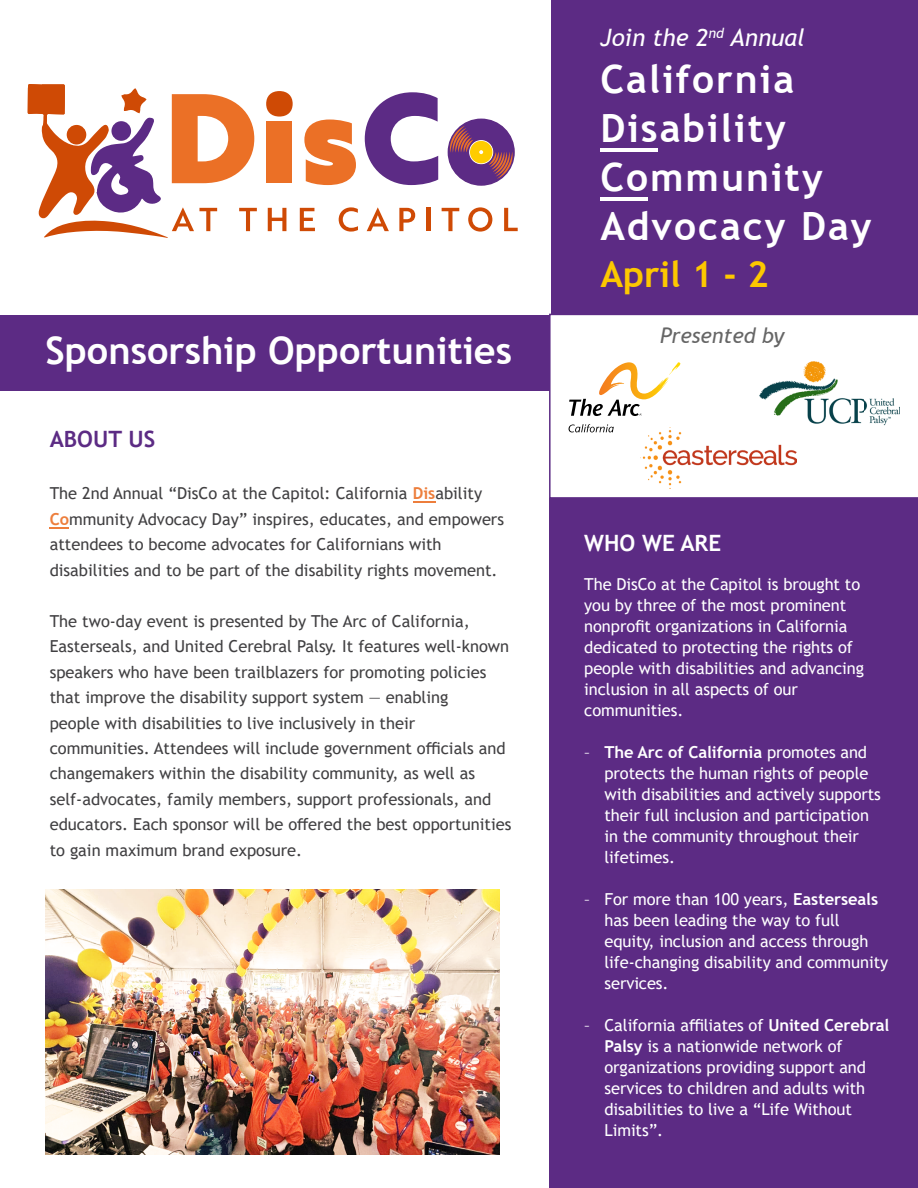
<style>
.page{position:relative;width:918px;height:1188px;background:#fff}
.page>*{position:absolute;margin:0;border:0;box-sizing:border-box;transform-origin:0 0}
.t1{font:700 39px/49.1px "Trebuchet MS";letter-spacing:.05em;color:#fff}
.t2{font:700 37.95px "Trebuchet MS";color:#fff}
.t3{font:700 36px "Trebuchet MS";color:#fdc800}
.t4{font:italic 24px "Trebuchet MS";color:#fff}
.t5{font:700 22.5px "Trebuchet MS";color:#fff}
.t6{font:700 22.5px "Trebuchet MS";color:#5c2b84}
.t7{font:italic 21.3px "Trebuchet MS";color:#666}
.t8{font:16.5px/25.5px "Trebuchet MS";color:#414042}
.t9{font:16.5px/21px "Trebuchet MS";letter-spacing:-.005em;color:#fff}
.s1{font-weight:700;color:#ed7e3c}
.s2{font-weight:700}
</style>
<div class="page">
<div style="left:549px;top:333px;width:369px;height:855px;background:#5c2b84"></div>
<div style="left:551px;top:0;width:367px;height:499px;background:#5c2b84"></div>
<div style="left:549px;top:314px;width:369px;height:184px;background:#fff"></div>
<svg style="left:50px;top:527px;width:19px;height:2px"></svg>
<hr style="left:413px;top:501px;width:22px;height:2px;background:#ed7e3c">
<img style="left:46px;top:890px;width:454px;height:264px">
<svg style="left:569px;top:362px;width:114px;height:54px"></svg>
<svg style="left:569px;top:424px;width:45px;height:8px"></svg>
<img style="left:640px;top:427px;width:156px;height:61px">
<div style="left:689px;top:468px;width:113px;height:16px;background:#fff"></div>
<img style="left:760px;top:362px;width:140px;height:71px">
<div style="left:0;top:315px;width:549px;height:76px;background:#5c2b84"></div>
<hr style="left:600px;top:197px;width:48px;height:3px;background:#fff">
<hr style="left:600px;top:148px;width:58px;height:3px;background:#fff">
<div style="left:266px;top:91px;width:27px;height:26px;background:#cf4a05;border-radius:50%"></div>
<div style="left:267px;top:121px;width:25px;height:62px;background:#eb7026"></div>
<svg style="left:304px;top:120px;width:52px;height:65px"></svg>
<svg style="left:365px;top:92px;width:73px;height:93px"></svg>
<svg style="left:268px;top:208px;width:18px;height:23px"></svg>
<svg style="left:300px;top:208px;width:15px;height:23px"></svg>
<svg style="left:339px;top:207px;width:19px;height:25px"></svg>
<svg style="left:367px;top:207px;width:22px;height:24px"></svg>
<svg style="left:399px;top:208px;width:16px;height:23px"></svg>
<hr style="left:427px;top:208px;width:4px;height:23px;background:#cf4a05">
<svg style="left:442px;top:208px;width:17px;height:23px"></svg>
<svg style="left:468px;top:207px;width:24px;height:25px"></svg>
<svg style="left:504px;top:208px;width:14px;height:23px"></svg>
<svg style="left:448px;top:119px;width:67px;height:67px"></svg>
<svg style="left:28px;top:84px;width:229px;height:154px"></svg>
<h2 class="t2" style="left:45px;top:326px;width:468px">Sponsorship Opportunities</h2>
<h3 class="t6" style="left:50px;top:425px;width:107px">ABOUT US</h3>
<p class="t8" style="left:50px;top:480px;width:456px">The 2nd Annual “DisCo at the Capitol: California <span class="s1">Dis</span>ability <span class="s1">Co</span>mmunity Advocacy Day” inspires, educates, and empowers attendees to become advocates for Californians with disabilities and to be part of the disability rights movement.</p>
<p class="t8" style="left:50px;top:608px;width:463px">The two-day event is presented by The Arc of California, Easterseals, and United Cerebral Palsy. It features well-known speakers who have been trailblazers for promoting policies that improve the disability support system — enabling<br>people with disabilities to live inclusively in their communities. Attendees will include government officials and changemakers within the disability community, as well as self-advocates, family members, support professionals, and educators. Each sponsor will be offered the best opportunities to gain maximum brand exposure.</p>
<h3 class="t4" style="left:600px;top:23px;width:206px">Join the 2<sup>nd</sup> Annual</h3>
<h1 class="t1" style="left:600px;top:55px;width:273px">California<br>Disability<br>Community<br>Advocacy Day</h1>
<h3 class="t3" style="left:600px;top:251px;width:170px">April 1 - 2</h3>
<p class="t7" style="left:660px;top:322px;width:126px">Presented by</p>
<h3 class="t5" style="left:584px;top:529px;width:138px">WHO WE ARE</h3>
<p class="t9" style="left:584px;top:573px;width:281px">The DisCo at the Capitol is brought to you by three of the most prominent nonprofit organizations in California dedicated to protecting the rights of people with disabilities and advancing inclusion in all aspects of our communities.</p>
<p class="t9" style="left:605px;top:742px;width:278px;text-indent:-20px">– <span class="s2">The Arc of California</span> promotes and protects the human rights of people with disabilities and actively supports their full inclusion and participation in the community throughout their lifetimes.</p>
<p class="t9" style="left:605px;top:889px;width:285px;text-indent:-20px">– For more than 100 years, <span class="s2">Easterseals </span>has been leading the way to full equity, inclusion and access through life-changing disability and community services.</p>
<p class="t9" style="left:605px;top:1015px;width:286px;text-indent:-20px">– California affiliates of <span class="s2">United Cerebral<br>Palsy</span> is a nationwide network of organizations providing support and services to children and adults with disabilities to live a “Life Without<br>Limits”.</p>
</div>
